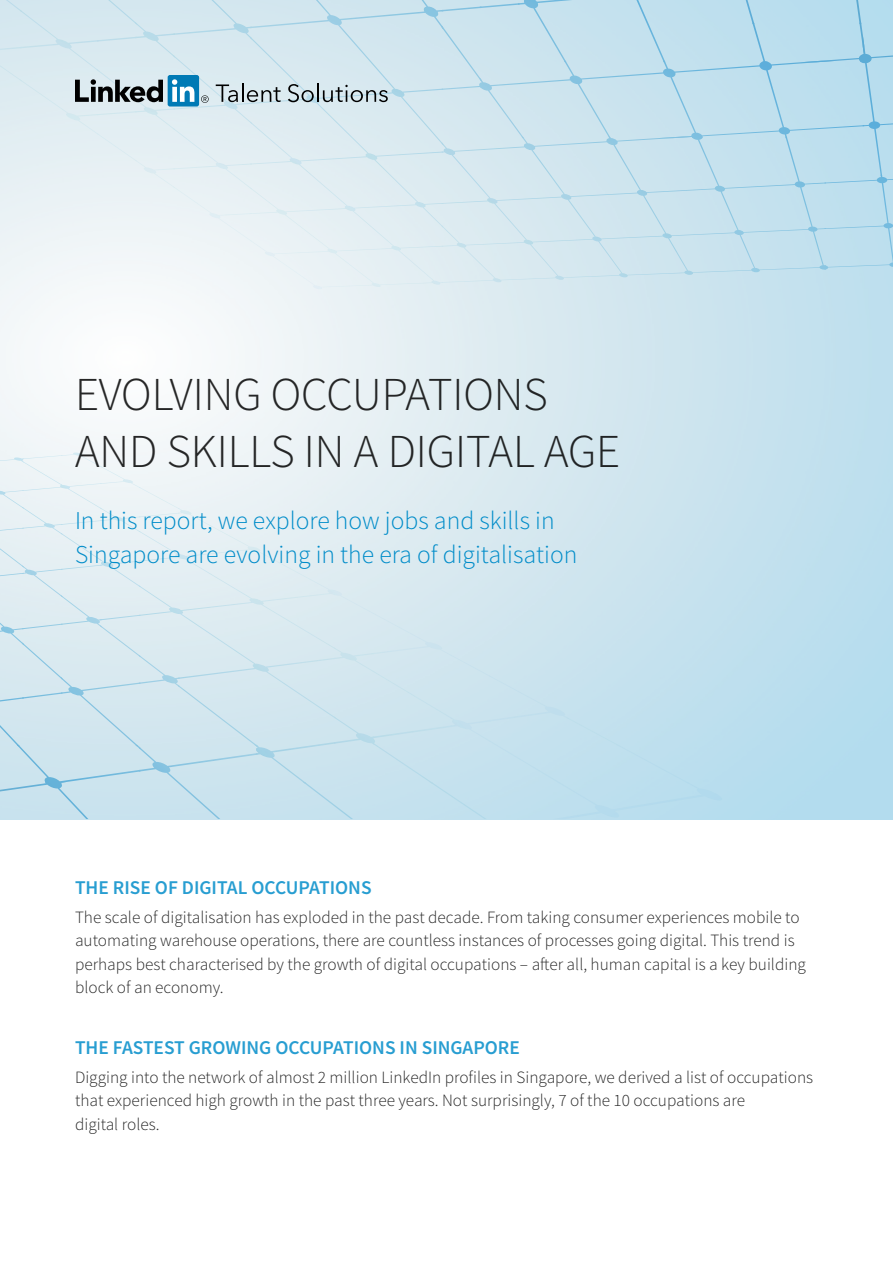
<style>
.page{position:relative;width:893px;height:1263px;background:#fff}
.page>*{position:absolute;margin:0;border:0;box-sizing:border-box;transform-origin:0 0}
.t1{font:300 47.1px/56.6px "Source Sans Pro";color:#000}
.t2{font:300 25.65px/33.9px "Source Sans Pro";color:#008cc9}
.t3{font:600 19.5px "Source Sans Pro";color:#008cc9}
.t4{font:300 17.25px/23.2px "Source Sans Pro";color:#000}
</style>
<div class="page">
<img style="left:0;top:336px;width:547px;height:483px">
<img style="left:547px;top:17px;width:346px;height:802px">
<img style="left:0;top:0;width:549px;height:336px">
<img style="left:547px;top:0;width:346px;height:17px">
<svg style="left:216px;top:83px;width:65px;height:19px"></svg>
<svg style="left:288px;top:83px;width:100px;height:19px;background:#a8b6bc"></svg>
<svg style="left:75px;top:79px;width:88px;height:23px;background:#747b7e"></svg>
<div style="left:168px;top:75px;width:31px;height:32px;background:#007ab5;border-radius:2px"></div>
<svg style="left:172px;top:79px;width:22px;height:23px"></svg>
<svg style="left:201px;top:95px;width:8px;height:8px"></svg>
<h1 class="t1" style="left:75px;top:367px;width:547px">EVOLVING OCCUPATIONS<br>AND SKILLS IN A DIGITAL AGE</h1>
<h2 class="t2" style="left:75px;top:503px;width:504px">In this report, we explore how jobs and skills in<br>Singapore are evolving in the era of digitalisation</h2>
<p class="t3" style="left:75px;top:875px;width:298px">THE RISE OF DIGITAL OCCUPATIONS</p>
<p class="t4" style="left:75px;top:906px;width:732px">The scale of digitalisation has exploded in the past decade. From taking consumer experiences mobile to automating warehouse operations, there are countless instances of processes going digital. This trend is perhaps best characterised by the growth of digital occupations – after all, human capital is a key building block of an economy.</p>
<p class="t3" style="left:75px;top:1035px;width:446px">THE FASTEST GROWING OCCUPATIONS IN SINGAPORE</p>
<p class="t4" style="left:75px;top:1066px;width:740px">Digging into the network of almost 2 million LinkedIn profiles in Singapore, we derived a list of occupations that experienced high growth in the past three years. Not surprisingly, 7 of the 10 occupations are<br>digital roles.</p>
</div>
